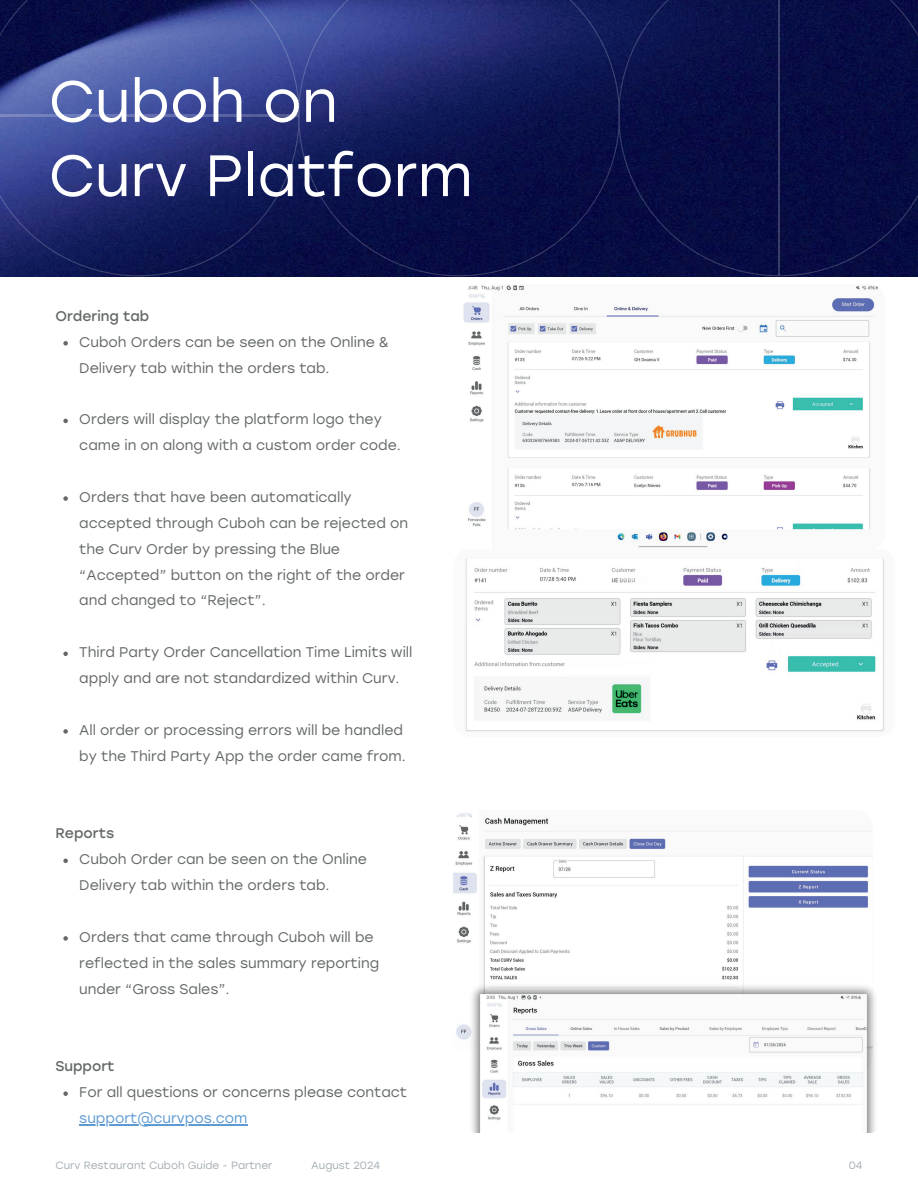
<style>
.page{position:relative;width:918px;height:1188px;background:#fff}
.page>*{position:absolute;margin:0;border:0;box-sizing:border-box;transform-origin:0 0}
.t1{font:58.2px/74.2px "Stolzl";color:#fff}
.t2{font:13.95px/25.8px "Stolzl";color:#646869}
.t3{font:13.95px "Stolzl";color:#646869}
.t4{font:13.95px "Stolzl";color:#5d9ad3}
.t5{font:10.5px "Stolzl";color:#a5aeb3}
</style>
<div class="page">
<svg style="left:620px;top:0;width:298px;height:276px;background:#080d44"></svg>
<svg style="left:300px;top:0;width:320px;height:276px;background:#131b59"></svg>
<svg style="left:0;top:0;width:300px;height:276px;background:#2a3579"></svg>
<hr style="left:779px;top:0;width:1px;height:276px;background:#fff">
<hr style="left:0;top:115px;width:299px;height:1px;background:#fff">
<svg style="left:63px;top:341px;width:5px;height:5px"></svg>
<svg style="left:63px;top:419px;width:5px;height:4px"></svg>
<svg style="left:63px;top:496px;width:5px;height:5px"></svg>
<svg style="left:63px;top:652px;width:5px;height:4px"></svg>
<svg style="left:63px;top:729px;width:5px;height:5px"></svg>
<svg style="left:63px;top:859px;width:5px;height:4px"></svg>
<svg style="left:63px;top:936px;width:5px;height:5px"></svg>
<svg style="left:63px;top:1091px;width:5px;height:5px"></svg>
<hr style="left:79px;top:1124px;width:169px;height:1px;background:#5d9ad3">
<img style="left:462px;top:284px;width:423px;height:265px;border-radius:16px">
<img style="left:454px;top:549px;width:441px;height:188px;border-radius:16px">
<img style="left:453px;top:810px;width:420px;height:262px;border-radius:16px">
<img style="left:462px;top:979px;width:423px;height:154px;border-radius:16px">
<h1 class="t1" style="left:48px;top:62px;width:426px">Cuboh on<br>Curv Platform</h1>
<p class="t3" style="left:56px;top:306px;width:95px">Ordering tab</p>
<p class="t2" style="left:79px;top:328px;width:311px">Cuboh Orders can be seen on the Online &amp;<br>Delivery tab within the orders tab.</p>
<p class="t2" style="left:79px;top:406px;width:323px">Orders will display the platform logo they came in on along with a custom order code.</p>
<p class="t2" style="left:79px;top:484px;width:330px">Orders that have been automatically accepted through Cuboh can be rejected on the Curv Order by pressing the Blue “Accepted” button on the right of the order and changed to “Reject”.</p>
<p class="t2" style="left:79px;top:639px;width:335px">Third Party Order Cancellation Time Limits will apply and are not standardized within Curv.</p>
<p class="t2" style="left:79px;top:716px;width:328px">All order or processing errors will be handled by the Third Party App the order came from.</p>
<p class="t3" style="left:56px;top:824px;width:60px">Reports</p>
<p class="t2" style="left:79px;top:846px;width:289px">Cuboh Order can be seen on the Online<br>Delivery tab within the orders tab.</p>
<p class="t2" style="left:79px;top:923px;width:301px">Orders that came through Cuboh will be reflected in the sales summary reporting under “Gross Sales”.</p>
<p class="t3" style="left:56px;top:1056px;width:61px">Support</p>
<p class="t2" style="left:79px;top:1079px;width:329px">For all questions or concerns please contact</p>
<p class="t4" style="left:79px;top:1108px;width:170px">support@curvpos.com</p>
<p class="t5" style="left:56px;top:1158px;width:219px">Curv Restaurant Cuboh Guide - Partner</p>
<p class="t5" style="left:311px;top:1158px;width:70px">August 2024</p>
<p class="t5" style="left:849px;top:1158px;width:15px">04</p>
</div>
